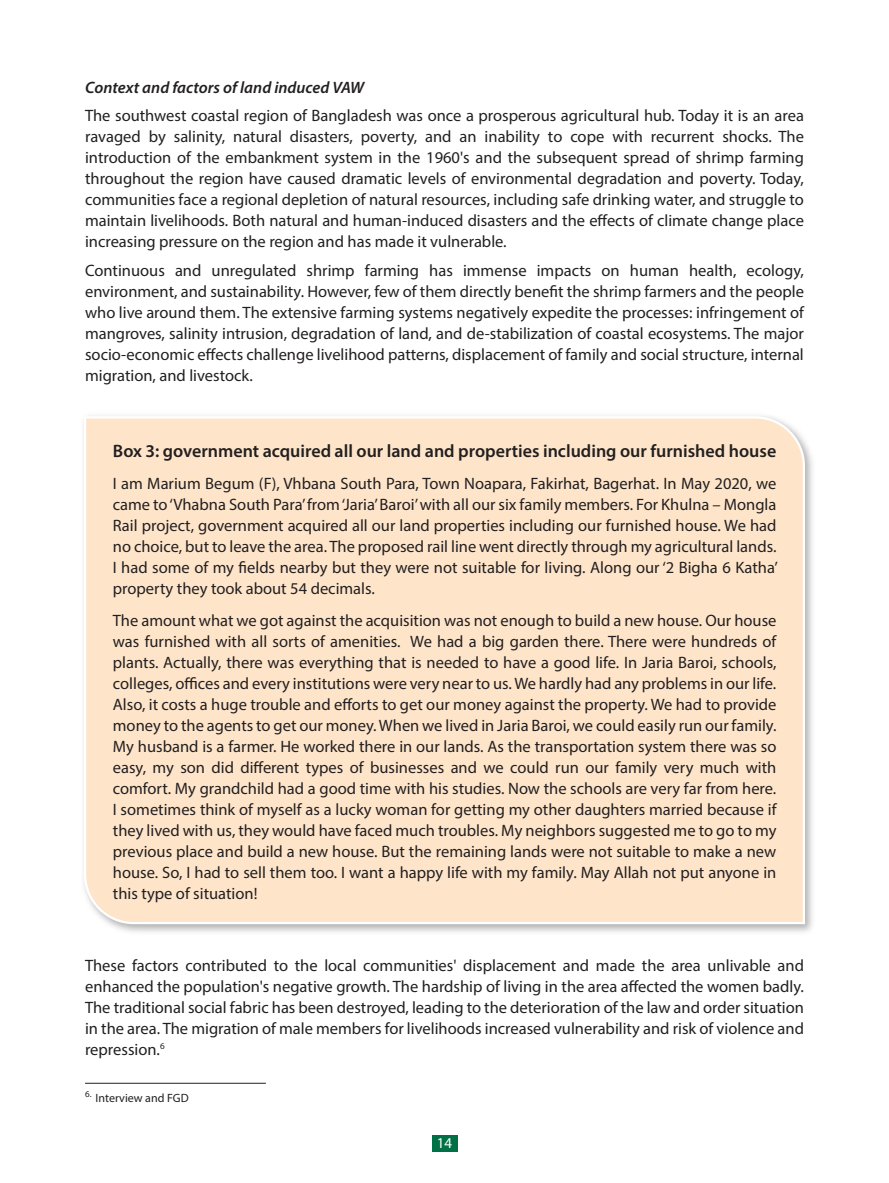
<style>
.page{position:relative;width:889px;height:1183px;background:#fff}
.page>*{position:absolute;margin:0;border:0;box-sizing:border-box;transform-origin:0 0}
.t1{font:600 18px "Myriad Pro";color:#221f20}
.t2{font:16.5px/21px "Myriad Pro";color:#221f20;text-align:justify}
.t3{font:italic 600 16.5px "Myriad Pro";color:#221f20}
.t4{font:15px "Myriad Pro";color:#fff}
.t5{font:12px "Myriad Pro";color:#221f20}
</style>
<div class="page">
<img style="left:111px;top:444px;width:702px;height:488px">
<div style="left:83px;top:415px;width:723px;height:510px;background:#fee5ca"></div>
<hr style="left:85px;top:1082px;width:181px;height:1px;background:#221f20">
<div style="left:431px;top:1134px;width:26px;height:16px;background:#007045"></div>
<p class="t3" style="left:85px;top:81px;width:281px">Context and factors of land induced VAW</p>
<p class="t2" style="left:85px;top:106px;width:720px">The southwest coastal region of Bangladesh was once a prosperous agricultural hub. Today it is an area ravaged by salinity, natural disasters, poverty, and an inability to cope with recurrent shocks. The introduction of the embankment system in the 1960's and the subsequent spread of shrimp farming throughout the region have caused dramatic levels of environmental degradation and poverty. Today, communities face a regional depletion of natural resources, including safe drinking water, and struggle to maintain livelihoods. Both natural and human-induced disasters and the effects of climate change place increasing pressure on the region and has made it vulnerable.</p>
<p class="t2" style="left:85px;top:261px;width:720px">Continuous and unregulated shrimp farming has immense impacts on human health, ecology, environment, and sustainability. However, few of them directly benefit the shrimp farmers and the people who live around them. The extensive farming systems negatively expedite the processes: infringement of mangroves, salinity intrusion, degradation of land, and de-stabilization of coastal ecosystems. The major socio-economic effects challenge livelihood patterns, displacement of family and social structure, internal migration, and livestock.</p>
<p class="t1" style="left:113px;top:444px;width:665px">Box 3: government acquired all our land and properties including our furnished house</p>
<p class="t2" style="left:113px;top:474px;width:666px">I am Marium Begum (F), Vhbana South Para, Town Noapara, Fakirhat, Bagerhat. In May 2020, we came to ‘Vhabna South Para’ from ‘Jaria’ Baroi’ with all our six family members. For Khulna – Mongla Rail project, government acquired all our land properties including our furnished house. We had no choice, but to leave the area. The proposed rail line went directly through my agricultural lands.<br>I had some of my fields nearby but they were not suitable for living. Along our ‘2 Bigha 6 Katha’ property they took about 54 decimals.</p>
<p class="t2" style="left:113px;top:610px;width:665px">The amount what we got against the acquisition was not enough to build a new house. Our house was furnished with all sorts of amenities. We had a big garden there. There were hundreds of plants. Actually, there was everything that is needed to have a good life. In Jaria Baroi, schools, colleges, offices and every institutions were very near to us. We hardly had any problems in our life.<br>Also, it costs a huge trouble and efforts to get our money against the property. We had to provide money to the agents to get our money. When we lived in Jaria Baroi, we could easily run our family.<br>My husband is a farmer. He worked there in our lands. As the transportation system there was so easy, my son did different types of businesses and we could run our family very much with comfort. My grandchild had a good time with his studies. Now the schools are very far from here.<br>I sometimes think of myself as a lucky woman for getting my other daughters married because if they lived with us, they would have faced much troubles. My neighbors suggested me to go to my previous place and build a new house. But the remaining lands were not suitable to make a new house. So, I had to sell them too. I want a happy life with my family. May Allah not put anyone in this type of situation!</p>
<p class="t2" style="left:85px;top:955px;width:720px">These factors contributed to the local communities' displacement and made the area unlivable and enhanced the population's negative growth. The hardship of living in the area affected the women badly.<br>The traditional social fabric has been destroyed, leading to the deterioration of the law and order situation in the area. The migration of male members for livelihoods increased vulnerability and risk of violence and repression.<sup>6</sup></p>
<p class="t5" style="left:85px;top:1092px;width:105px"><sup>6.</sup> Interview and FGD</p>
<p class="t4" style="left:437px;top:1136px;width:17px">14</p>
</div>
